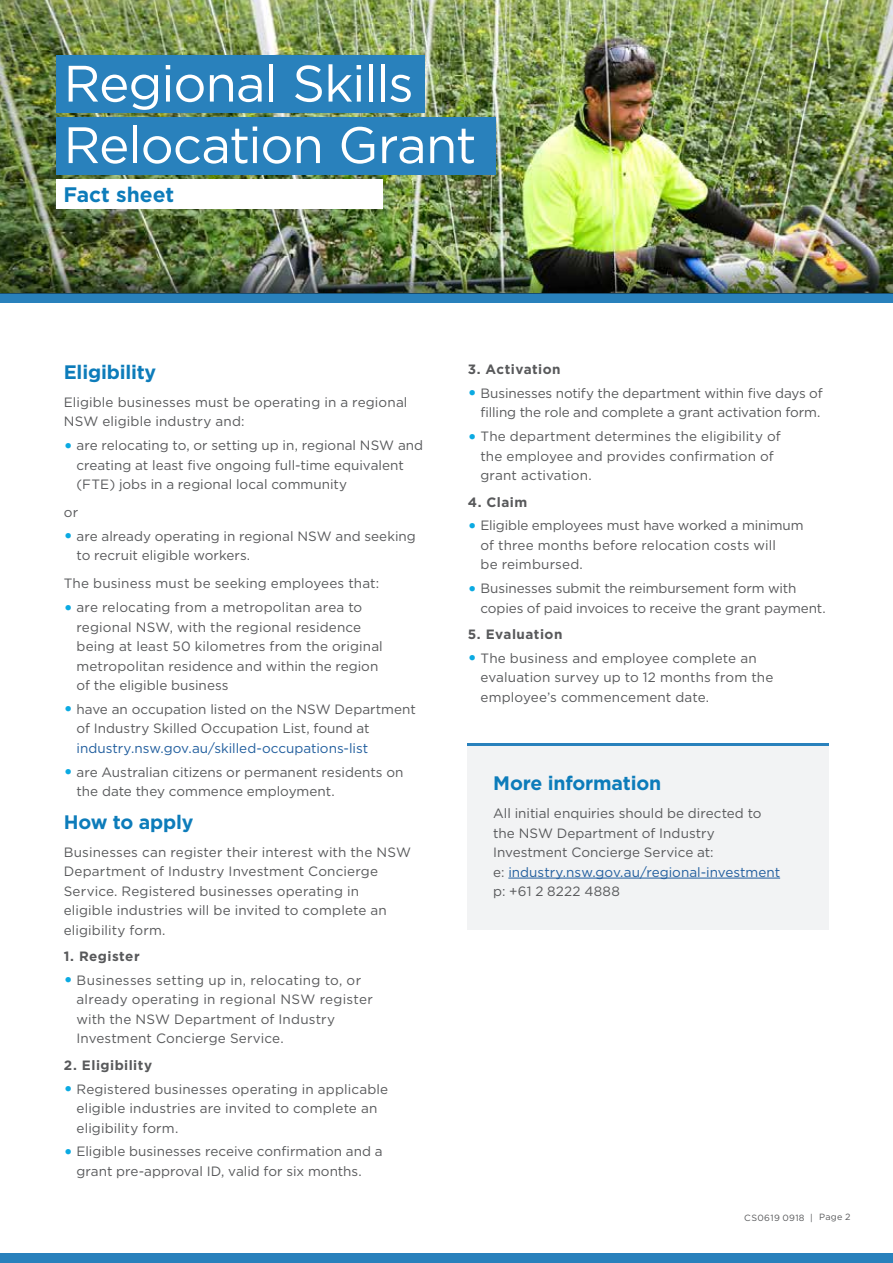
<style>
.page{position:relative;width:893px;height:1263px;background:#fff}
.page>*{position:absolute;margin:0;border:0;box-sizing:border-box;transform-origin:0 0}
.t1{font:51.15px/61.5px "Gotham";letter-spacing:-.025em;color:#fff}
.t2{font:700 21px "Gotham";color:#0d7cba}
.t3{font:700 19.5px "Gotham";letter-spacing:-.01em;color:#0d7cba}
.t4{font:13.5px/19.5px "Gotham";letter-spacing:.005em;color:#58595b}
.t5{font:700 13.5px "Gotham";letter-spacing:.035em;color:#58595b}
.t6{font:13.5px "Gotham";color:#215e9e}
.t7{font:9px "Gotham";letter-spacing:.035em;color:#58595b}
.s1{font-weight:700;font-size:18px;color:#0baae2}
.s2{color:#215e9e}
</style>
<div class="page">
<img style="left:0;top:0;width:893px;height:265px">
<div style="left:468px;top:743px;width:361px;height:187px;background:#f2f3f4"></div>
<hr style="left:468px;top:743px;width:361px;height:3px;background:#2981bc">
<hr style="left:508px;top:878px;width:272px;height:1px;background:#215e9e">
<div style="left:0;top:1254px;width:893px;height:9px;background:#2981bc"></div>
<div style="left:0;top:293px;width:893px;height:9px;background:#2981bc"></div>
<img style="left:0;top:265px;width:893px;height:28px">
<div style="left:56px;top:180px;width:327px;height:29px;background:#fff"></div>
<div style="left:56px;top:55px;width:369px;height:58px;background:#2981bc"></div>
<div style="left:56px;top:118px;width:439px;height:57px;background:#2981bc"></div>
<h1 class="t1" style="left:64px;top:55px;width:414px">Regional Skills<br>Relocation Grant</h1>
<h2 class="t2" style="left:64px;top:185px;width:112px">Fact sheet</h2>
<h3 class="t3" style="left:64px;top:363px;width:94px">Eligibility</h3>
<p class="t4" style="left:64px;top:393px;width:345px">Eligible businesses must be operating in a regional<br>NSW eligible industry and:</p>
<p class="t4" style="left:77px;top:436px;width:348px;text-indent:-13px"><span class="s1">•</span> are relocating to, or setting up in, regional NSW and creating at least five ongoing full-time equivalent (FTE) jobs in a regional local community</p>
<p class="t4" style="left:64px;top:503px;width:16px">or</p>
<p class="t4" style="left:77px;top:527px;width:341px;text-indent:-13px"><span class="s1">•</span> are already operating in regional NSW and seeking to recruit eligible workers.</p>
<p class="t4" style="left:64px;top:575px;width:317px">The business must be seeking employees that:</p>
<p class="t4" style="left:77px;top:598px;width:308px;text-indent:-13px"><span class="s1">•</span> are relocating from a metropolitan area to regional NSW, with the regional residence being at least 50 kilometres from the original metropolitan residence and within the region of the eligible business</p>
<p class="t4" style="left:77px;top:700px;width:341px;text-indent:-13px"><span class="s1">•</span> have an occupation listed on the NSW Department of Industry Skilled Occupation List, found at</p>
<p class="t6" style="left:77px;top:742px;width:293px">industry.nsw.gov.au/skilled-occupations-list</p>
<p class="t4" style="left:77px;top:763px;width:328px;text-indent:-13px"><span class="s1">•</span> are Australian citizens or permanent residents on the date they commence employment.</p>
<h3 class="t3" style="left:64px;top:813px;width:131px">How to apply</h3>
<p class="t4" style="left:64px;top:843px;width:349px">Businesses can register their interest with the NSW Department of Industry Investment Concierge Service. Registered businesses operating in eligible industries will be invited to complete an eligibility form.</p>
<p class="t5" style="left:64px;top:950px;width:77px">1. Register</p>
<p class="t4" style="left:77px;top:971px;width:298px;text-indent:-13px"><span class="s1">•</span> Businesses setting up in, relocating to, or already operating in regional NSW register with the NSW Department of Industry Investment Concierge Service.</p>
<p class="t5" style="left:64px;top:1059px;width:90px">2. Eligibility</p>
<p class="t4" style="left:77px;top:1080px;width:313px;text-indent:-13px"><span class="s1">•</span> Registered businesses operating in applicable eligible industries are invited to complete an eligibility form.</p>
<p class="t4" style="left:64px;top:1142px;width:320px;text-align:center"><span class="s1">•</span> Eligible businesses receive confirmation and a grant pre-approval ID, valid for six months.</p>
<p class="t5" style="left:468px;top:363px;width:94px">3. Activation</p>
<p class="t4" style="left:468px;top:384px;width:356px;text-align:right"><span class="s1">•</span> Businesses notify the department within five days of filling the role and complete a grant activation form.</p>
<p class="t4" style="left:480px;top:427px;width:302px;text-indent:-13px"><span class="s1">•</span> The department determines the eligibility of the employee and provides confirmation of grant activation.</p>
<p class="t5" style="left:468px;top:496px;width:61px">4. Claim</p>
<p class="t4" style="left:480px;top:517px;width:325px;text-indent:-13px"><span class="s1">•</span> Eligible employees must have worked a minimum of three months before relocation costs will<br>be reimbursed.</p>
<p class="t4" style="left:480px;top:579px;width:347px;text-indent:-13px"><span class="s1">•</span> Businesses submit the reimbursement form with copies of paid invoices to receive the grant payment.</p>
<p class="t5" style="left:468px;top:628px;width:96px">5. Evaluation</p>
<p class="t4" style="left:480px;top:649px;width:294px;text-indent:-13px"><span class="s1">•</span> The business and employee complete an evaluation survey up to 12 months from the employee’s commencement date.</p>
<h3 class="t3" style="left:493px;top:775px;width:170px">More information</h3>
<p class="t4" style="left:493px;top:804px;width:288px">All initial enquiries should be directed to the NSW Department of Industry Investment Concierge Service at:<br>e: <span class="s2">industry.nsw.gov.au/regional-investment </span>p: +61 2 8222 4888</p>
<p class="t7" style="left:744px;top:1213px;width:70px">CS0619 0918 |</p>
<p class="t7" style="left:819px;top:1213px;width:33px">Page 2</p>
</div>
